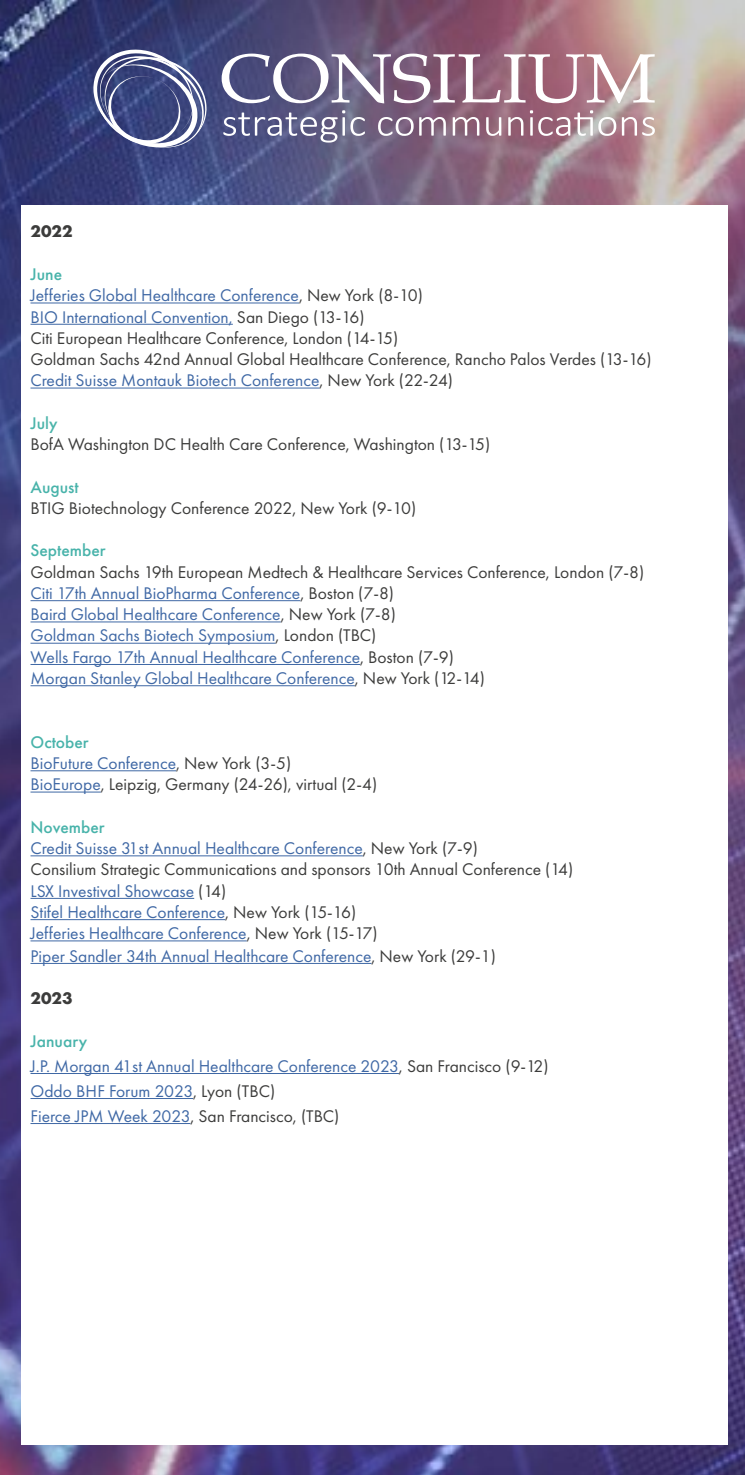
<style>
.page{position:relative;width:745px;height:1475px;background:#fff}
.page>*{position:absolute;margin:0;border:0;box-sizing:border-box;transform-origin:0 0}
.t1{font:17.5px/21.5px "Futura PT";color:#3f68a5}
.t2{font:17.5px/21.2px "Futura PT";color:#3c3c3b}
.t3{font:500 17.5px "Futura PT";color:#48b3aa}
.t4{font:700 17.5px "Futura PT";color:#3c3c3b}
.t5{font:500 17.5px "Futura PT";color:#4bb4aa}
.s1{font-weight:500;color:#48b3aa}
.s2{color:#3f68a5}
.s3{color:#3c3c3b}
</style>
<div class="page">
<img style="left:0;top:0;width:744px;height:1474px">
<div style="left:21px;top:206px;width:706px;height:1238px;background:#fff"></div>
<svg style="left:93px;top:49px;width:114px;height:99px;background:#5e6794"></svg>
<svg style="left:221px;top:54px;width:433px;height:49px"></svg>
<svg style="left:223px;top:110px;width:141px;height:32px;background:#78789a"></svg>
<svg style="left:378px;top:117px;width:35px;height:19px"></svg>
<svg style="left:419px;top:117px;width:26px;height:19px"></svg>
<svg style="left:452px;top:117px;width:27px;height:19px"></svg>
<svg style="left:486px;top:117px;width:15px;height:19px"></svg>
<svg style="left:508px;top:117px;width:15px;height:19px"></svg>
<svg style="left:529px;top:110px;width:3px;height:26px"></svg>
<svg style="left:538px;top:110px;width:54px;height:26px"></svg>
<svg style="left:598px;top:117px;width:56px;height:19px"></svg>
<hr style="left:30px;top:302px;width:269px;height:1px;background:#3f68a5">
<hr style="left:30px;top:324px;width:203px;height:1px;background:#3f68a5">
<hr style="left:30px;top:387px;width:289px;height:1px;background:#3f68a5">
<hr style="left:30px;top:600px;width:270px;height:1px;background:#3f68a5">
<hr style="left:30px;top:621px;width:250px;height:1px;background:#3f68a5">
<hr style="left:30px;top:642px;width:245px;height:1px;background:#3f68a5">
<hr style="left:30px;top:664px;width:330px;height:1px;background:#3f68a5">
<hr style="left:30px;top:685px;width:324px;height:1px;background:#3f68a5">
<hr style="left:30px;top:770px;width:146px;height:1px;background:#3f68a5">
<hr style="left:30px;top:791px;width:71px;height:1px;background:#3f68a5">
<hr style="left:30px;top:855px;width:332px;height:1px;background:#3f68a5">
<hr style="left:30px;top:897px;width:164px;height:1px;background:#3f68a5">
<hr style="left:30px;top:919px;width:195px;height:1px;background:#3f68a5">
<hr style="left:30px;top:940px;width:216px;height:1px;background:#3f68a5">
<hr style="left:30px;top:962px;width:341px;height:1px;background:#3f68a5">
<hr style="left:30px;top:1072px;width:368px;height:1px;background:#3f68a5">
<hr style="left:30px;top:1097px;width:163px;height:1px;background:#3f68a5">
<hr style="left:30px;top:1122px;width:160px;height:1px;background:#3f68a5">
<p class="t4" style="left:30px;top:220px;width:44px">2022</p>
<p class="t2" style="left:30px;top:263px;width:622px"><span class="s1">June<br></span><span class="s2">Jefferies Global Healthcare Conference</span>, New York (8-10)<br><span class="s2">BIO International Convention,</span> San Diego (13-16)<br>Citi European Healthcare Conference, London (14-15)<br>Goldman Sachs 42nd Annual Global Healthcare Conference, Rancho Palos Verdes (13-16)<br><span class="s2">Credit Suisse Montauk Biotech Conference</span>, New York (22-24)</p>
<p class="t5" style="left:30px;top:412px;width:29px">July</p>
<p class="t2" style="left:30px;top:433px;width:461px">BofA Washington DC Health Care Conference, Washington (13-15)</p>
<p class="t3" style="left:30px;top:476px;width:50px">August</p>
<p class="t2" style="left:30px;top:497px;width:387px">BTIG Biotechnology Conference 2022, New York (9-10)</p>
<p class="t3" style="left:30px;top:540px;width:77px">September</p>
<p class="t1" style="left:30px;top:561px;width:614px"><span class="s3">Goldman Sachs 19th European Medtech &amp; Healthcare Services Conference, London (7-8)<br></span>Citi 17th Annual BioPharma Conference<span class="s3">, Boston (7-8)<br></span>Baird Global Healthcare Conference<span class="s3">, New York (7-8)<br></span>Goldman Sachs Biotech Symposium<span class="s3">, London (TBC)<br></span>Wells Fargo 17th Annual Healthcare Conference<span class="s3">, Boston (7-9)<br></span>Morgan Stanley Global Healthcare Conference<span class="s3">, New York (12-14)</span></p>
<p class="t2" style="left:30px;top:731px;width:348px"><span class="s1">October<br></span><span class="s2">BioFuture Conference</span>, New York (3-5)<br><span class="s2">BioEurope</span>, Leipzig, Germany (24-26), virtual (2-4)</p>
<p class="t1" style="left:30px;top:816px;width:544px"><span class="s1">November<br></span>Credit Suisse 31st Annual Healthcare Conference<span class="s3">, New York (7-9)<br>Consilium Strategic Communications and sponsors 10th Annual Conference (14)<br></span>LSX Investival Showcase <span class="s3">(14)<br></span>Stifel Healthcare Conference<span class="s3">, New York (15-16)<br></span>Jefferies Healthcare Conference<span class="s3">, New York (15-17)<br></span>Piper Sandler 34th Annual Healthcare Conference<span class="s3">, New York (29-1)</span></p>
<p class="t4" style="left:30px;top:986px;width:44px">2023</p>
<p class="t1" style="left:30px;top:1028px;width:519px;line-height:25px"><span class="s1">January<br></span>J.P. Morgan 41st Annual Healthcare Conference 2023<span class="s3">, San Francisco (9-12)<br></span>Oddo BHF Forum 2023<span class="s3">, Lyon (TBC)<br></span>Fierce JPM Week 2023<span class="s3">, San Francisco, (TBC)</span></p>
</div>
